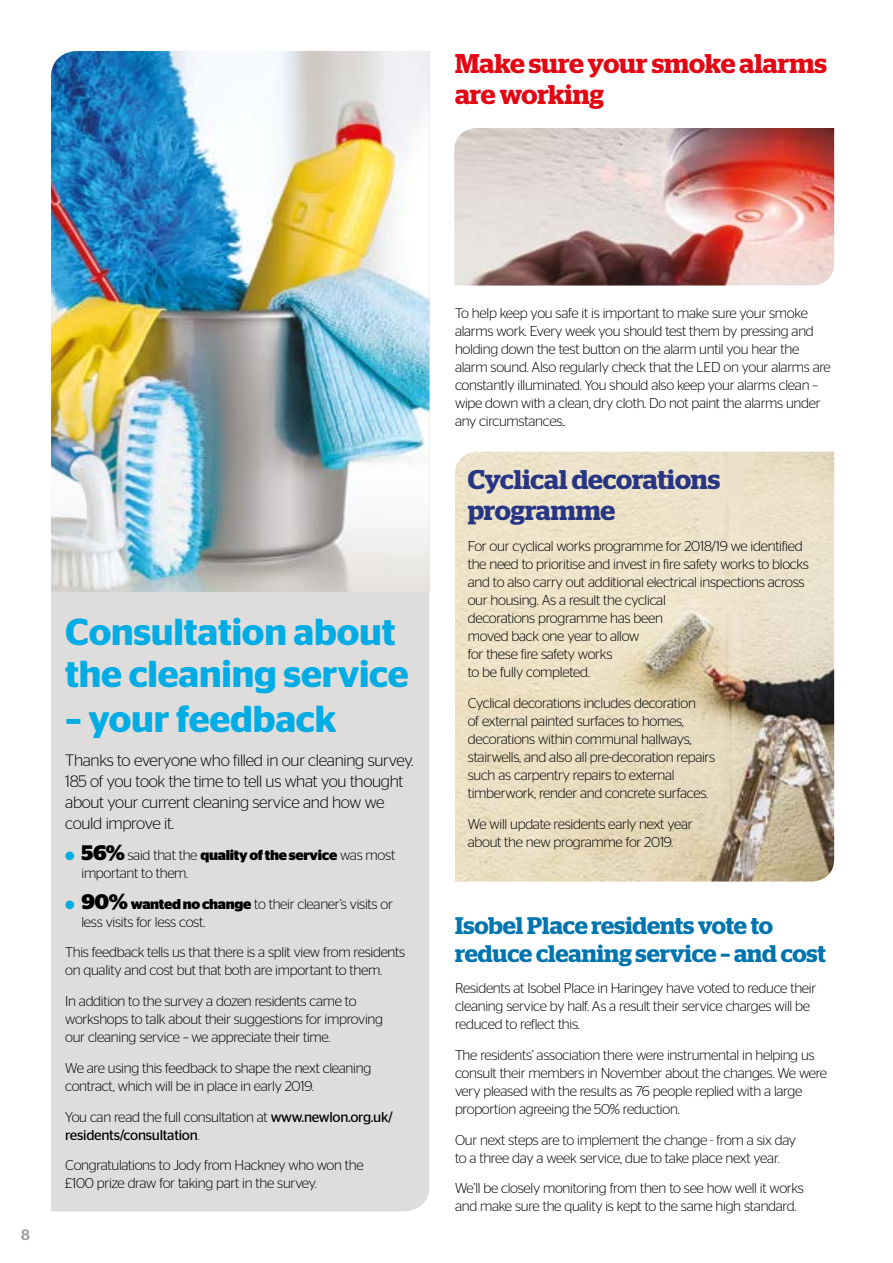
<style>
.page{position:relative;width:893px;height:1263px;background:#fff}
.page>*{position:absolute;margin:0;border:0;box-sizing:border-box;transform-origin:0 0}
.t1{font:600 37.5px/42px "Stag Sans";letter-spacing:-.005em;color:#00ace4}
.t2{font:600 27px/31.5px "Stag";color:#e30613}
.t3{font:600 27px/31.5px "Stag";letter-spacing:-.005em;color:#283583}
.t4{font:600 24px/28.5px "Stag";letter-spacing:-.005em;color:#0074ae}
.t5{font:300 16.5px/21px "Stag Sans";letter-spacing:-.02em;color:#000}
.t6{font:500 15px "Stag";color:#9d9d9c}
.t7{font:300 14.25px/18px "Stag Sans";letter-spacing:-.02em;color:#000}
.t8{font:14.25px/18px "Stag Sans";letter-spacing:-.02em;color:#000}
.s1{color:#00ace4}
.s2{font-weight:700;font-size:21px}
.s3{font-weight:700}
.s4{font-weight:300}
</style>
<div class="page">
<img style="left:455px;top:452px;width:379px;height:429px">
<div style="left:51px;top:592px;width:378px;height:619px;background:#dedddb"></div>
<img style="left:454px;top:128px;width:380px;height:158px">
<img style="left:51px;top:51px;width:378px;height:541px">
<h2 class="t2" style="left:455px;top:47px;width:373px">Make sure your smoke alarms are working</h2>
<p class="t6" style="left:21px;top:1225px;width:10px">8</p>
<h1 class="t1" style="left:65px;top:611px;width:345px">Consultation about the cleaning service</h1>
<h1 class="t1" style="left:65px;top:698px;width:273px">– your feedback</h1>
<p class="t5" style="left:65px;top:750px;width:350px">Thanks to everyone who filled in our cleaning survey.<br>185 of you took the time to tell us what you thought about your current cleaning service and how we could improve it.</p>
<p class="t7" style="left:81px;top:846px;width:315px;text-indent:-16px"><span class="s1">●</span> <span class="s2">56%</span> said that the <span class="s3">quality of the service</span> was most important to them.</p>
<p class="t7" style="left:81px;top:894px;width:313px;text-indent:-16px"><span class="s1">●</span> <span class="s2">90%</span> <span class="s3">wanted no change</span> to their cleaner’s visits or less visits for less cost.</p>
<p class="t7" style="left:65px;top:943px;width:342px">This feedback tells us that there is a split view from residents on quality and cost but that both are important to them.</p>
<p class="t7" style="left:65px;top:992px;width:319px">In addition to the survey a dozen residents came to workshops to talk about their suggestions for improving our cleaning service – we appreciate their time.</p>
<p class="t7" style="left:65px;top:1059px;width:308px">We are using this feedback to shape the next cleaning contract, which will be in place in early 2019.</p>
<p class="t8" style="left:65px;top:1107px;width:329px"><span class="s4">You can read the full consultation at</span> www.newlon.org.uk/ residents/consultation<span class="s4">.</span></p>
<p class="t7" style="left:65px;top:1156px;width:300px">Congratulations to Jody from Hackney who won the £100 prize draw for taking part in the survey.</p>
<p class="t7" style="left:455px;top:304px;width:377px">To help keep you safe it is important to make sure your smoke alarms work. Every week you should test them by pressing and holding down the test button on the alarm until you hear the alarm sound. Also regularly check that the LED on your alarms are constantly illuminated. You should also keep your alarms clean – wipe down with a clean, dry cloth. Do not paint the alarms under any circumstances..</p>
<h2 class="t3" style="left:468px;top:464px;width:254px">Cyclical decorations programme</h2>
<p class="t7" style="left:468px;top:537px;width:343px">For our cyclical works programme for 2018/19 we identified the need to prioritise and invest in fire safety works to blocks and to also carry out additional electrical inspections across our housing. As a result the cyclical<br>decorations programme has been<br>moved back one year to allow<br>for these fire safety works<br>to be fully completed.</p>
<p class="t7" style="left:468px;top:694px;width:249px">Cyclical decorations includes decoration<br>of external painted surfaces to homes, decorations within communal hallways, stairwells, and also all pre-decoration repairs such as carpentry repairs to external timberwork, render and concrete surfaces.</p>
<p class="t7" style="left:468px;top:814px;width:226px">We will update residents early next year about the new programme for 2019.</p>
<h3 class="t4" style="left:455px;top:911px;width:372px">Isobel Place residents vote to reduce cleaning service – and cost</h3>
<p class="t7" style="left:455px;top:979px;width:363px">Residents at Isobel Place in Haringey have voted to reduce their cleaning service by half. As a result their service charges will be reduced to reflect this.</p>
<p class="t7" style="left:455px;top:1046px;width:374px">The residents’ association there were instrumental in helping us consult their members in November about the changes. We were very pleased with the results as 76 people replied with a large proportion agreeing the 50% reduction.</p>
<p class="t7" style="left:455px;top:1130px;width:343px">Our next steps are to implement the change - from a six day to a three day a week service, due to take place next year.</p>
<p class="t7" style="left:455px;top:1179px;width:351px">We’ll be closely monitoring from then to see how well it works and make sure the quality is kept to the same high standard.</p>
</div>
